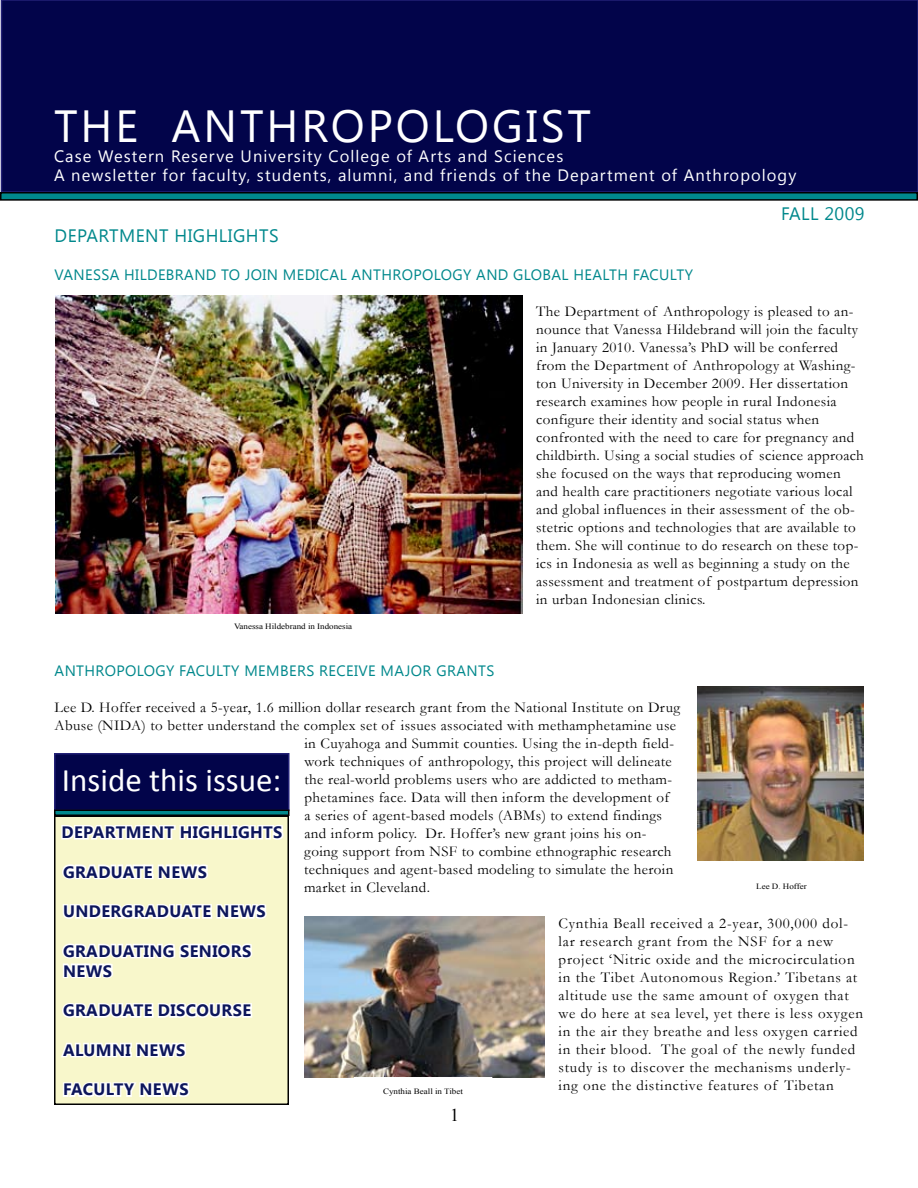
<style>
.page{position:relative;width:918px;height:1188px;background:#fff}
.page>*{position:absolute;margin:0;border:0;box-sizing:border-box;transform-origin:0 0}
.t1{font:45px "Segoe UI";letter-spacing:.065em;color:#fff}
.t2{font:33px "Calibri";color:#fff}
.t3{font:18px "Segoe UI";letter-spacing:.025em;color:#00888c}
.t4{font:18px "Times New Roman";color:#000}
.t5{font:16.5px/19.8px "Segoe UI";letter-spacing:.065em;color:#fff}
.t6{font:700 16.5px "Segoe UI";letter-spacing:.025em;color:#0d165b}
.t7{font:15px/18px "Garamond";letter-spacing:.025em;color:#000}
.t8{font:15px/18px "Garamond";letter-spacing:.05em;color:#000}
.t9{font:15px "Segoe UI";letter-spacing:.025em;color:#00888c}
.t10{font:8.1px "Times New Roman";color:#000;scale:1.11 1}
</style>
<div class="page">
<div style="left:2px;top:0;width:916px;height:192px;background:#02044a"></div>
<div style="left:1px;top:0;width:917px;height:193px;border:2px solid #232176"></div>
<div style="left:55px;top:754px;width:234px;height:56px;background:#02044a"></div>
<div style="left:54px;top:753px;width:236px;height:58px;border:2px solid #232176"></div>
<div style="left:54px;top:810px;width:236px;height:6px;border:2px solid #000"></div>
<div style="left:55px;top:816px;width:233px;height:288px;background:#f8f7cb"></div>
<svg style="left:60px;top:808px;width:226px;height:72px"></svg>
<svg style="left:62px;top:904px;width:205px;height:15px;background:#fdfdf7"></svg>
<svg style="left:62px;top:943px;width:191px;height:36px"></svg>
<svg style="left:61px;top:1003px;width:192px;height:94px"></svg>
<div style="left:54px;top:815px;width:235px;height:290px;border:2px solid #000"></div>
<div style="left:1px;top:193px;width:916px;height:7px;background:#00888c"></div>
<div style="left:0;top:192px;width:918px;height:9px;border:2px solid #000"></div>
<img style="left:56px;top:296px;width:466px;height:318px">
<img style="left:698px;top:687px;width:165px;height:174px">
<img style="left:304px;top:917px;width:240px;height:160px">
<h1 class="t1" style="left:54px;top:95px;width:539px">THE ANTHROPOLOGIST</h1>
<p class="t5" style="left:54px;top:145px;width:744px">Case Western Reserve University College of Arts and Sciences<br>A newsletter for faculty, students, alumni, and friends of the Department of Anthropology</p>
<p class="t3" style="left:781px;top:201px;width:19px">Fall</p>
<p class="t3" style="left:824px;top:201px;width:42px">2009</p>
<p class="t3" style="left:55px;top:223px;width:225px">DEPARTMENT HIGHLIGHTS</p>
<p class="t9" style="left:55px;top:264px;width:20px">Vanessa</p>
<p class="t9" style="left:124px;top:264px;width:20px">Hilde</p>
<p class="t9" style="left:166px;top:264px;width:20px">brand</p>
<p class="t9" style="left:221px;top:264px;width:39px">to join</p>
<p class="t9" style="left:283px;top:264px;width:10px">medical</p>
<p class="t9" style="left:352px;top:264px;width:11px">anthropolog</p>
<p class="t9" style="left:463px;top:264px;width:25px">y and</p>
<p class="t9" style="left:513px;top:264px;width:11px">glo</p>
<p class="t9" style="left:543px;top:264px;width:41px">bal health</p>
<p class="t9" style="left:633px;top:264px;width:10px">facult</p>
<p class="t9" style="left:685px;top:264px;width:10px">y</p>
<p class="t7" style="left:536px;top:301px;width:329px">The Department of Anthropology is pleased to an&shy;nounce that Vanessa Hildebrand will join the faculty in January 2010. Vanessa’s PhD will be conferred from the Department of Anthropology at Washing&shy;ton University in December 2009. Her dissertation research examines how people in rural Indonesia configure their identity and social status when confronted with the need to care for pregnancy and childbirth. Using a social studies of science approach she focused on the ways that reproducing women and health care practitioners negotiate various local and global influences in their assessment of the ob&shy;stetric options and technologies that are available to them. She will continue to do research on these top&shy;ics in Indonesia as well as beginning a study on the assessment and treatment of postpartum depression in urban Indonesian clinics.</p>
<p class="t10" style="left:234px;top:621px;width:108px">Vanessa Hildebrand in Indonesia</p>
<p class="t9" style="left:55px;top:660px;width:21px">Anthropolog</p>
<p class="t9" style="left:166px;top:660px;width:23px">y facult</p>
<p class="t9" style="left:231px;top:660px;width:25px">y mem</p>
<p class="t9" style="left:280px;top:660px;width:18px">bers</p>
<p class="t9" style="left:319px;top:660px;width:9px">receive</p>
<p class="t9" style="left:381px;top:660px;width:67px">major grants</p>
<p class="t7" style="left:55px;top:697px;width:627px">Lee D. Hoffer received a 5-year, 1.6 million dollar research grant from the National Institute on Drug</p>
<p class="t7" style="left:55px;top:715px;width:623px">Abuse (NIDA) to better understand the complex set of issues associated with methamphetamine use</p>
<p class="t7" style="left:304px;top:733px;width:371px">in Cuyahoga and Summit counties. Using the in-depth field-</p>
<p class="t7" style="left:304px;top:751px;width:369px">work techniques of anthropology, this project will delineate</p>
<p class="t7" style="left:304px;top:769px;width:369px">the real-world problems users who are addicted to metham-</p>
<p class="t7" style="left:304px;top:787px;width:366px">phetamines face. Data will then inform the development of</p>
<p class="t7" style="left:304px;top:805px;width:359px">a series of agent-based models (ABMs) to extend findings</p>
<p class="t7" style="left:304px;top:823px;width:343px">and inform policy. Dr. Hoffer’s new grant joins his on-</p>
<p class="t7" style="left:304px;top:841px;width:369px">going support from NSF to combine ethnographic research</p>
<p class="t7" style="left:304px;top:859px;width:371px">techniques and agent-based modeling to simulate the heroin</p>
<p class="t7" style="left:304px;top:877px;width:127px">market in Cleveland.</p>
<p class="t8" style="left:559px;top:913px;width:306px">Cynthia Beall received a 2-year, 300,000 dol&shy;lar research grant from the NSF for a new project ‘Nitric oxide and the microcirculation in the Tibet Autonomous Region.’ Tibetans at altitude use the same amount of oxygen that we do here at sea level, yet there is less oxygen in the air they breathe and less oxygen carried in their blood. The goal of the newly funded study is to discover the mechanisms underly&shy;ing one the distinctive features of Tibetan</p>
<h2 class="t2" style="left:62px;top:760px;width:221px">Inside this issue:</h2>
<p class="t6" style="left:62px;top:820px;width:223px">DEPARTMENT HIGHLIGHTS</p>
<p class="t6" style="left:63px;top:860px;width:146px">GRADUATE NEWS</p>
<p class="t6" style="left:63px;top:900px;width:204px">UNDERGRADUATE NEWS</p>
<p class="t6" style="left:63px;top:939px;width:128px">GRADUATING SENI</p>
<p class="t6" style="left:218px;top:939px;width:24px">ORS</p>
<p class="t6" style="left:63px;top:959px;width:51px">NEWS</p>
<p class="t6" style="left:63px;top:999px;width:190px">GRADUATE DISCOURSE</p>
<p class="t6" style="left:63px;top:1038px;width:13px">ALUMNI</p>
<p class="t6" style="left:136px;top:1038px;width:51px">NEWS</p>
<p class="t6" style="left:63px;top:1078px;width:90px">FACULTY NEWS</p>
<p class="t10" style="left:756px;top:880px;width:47px">Lee D. Hoffer</p>
<p class="t10" style="left:383px;top:1086px;width:73px">Cynthia Beall in Tibet</p>
<p class="t4" style="left:450px;top:1103px;width:10px">1</p>
</div>
